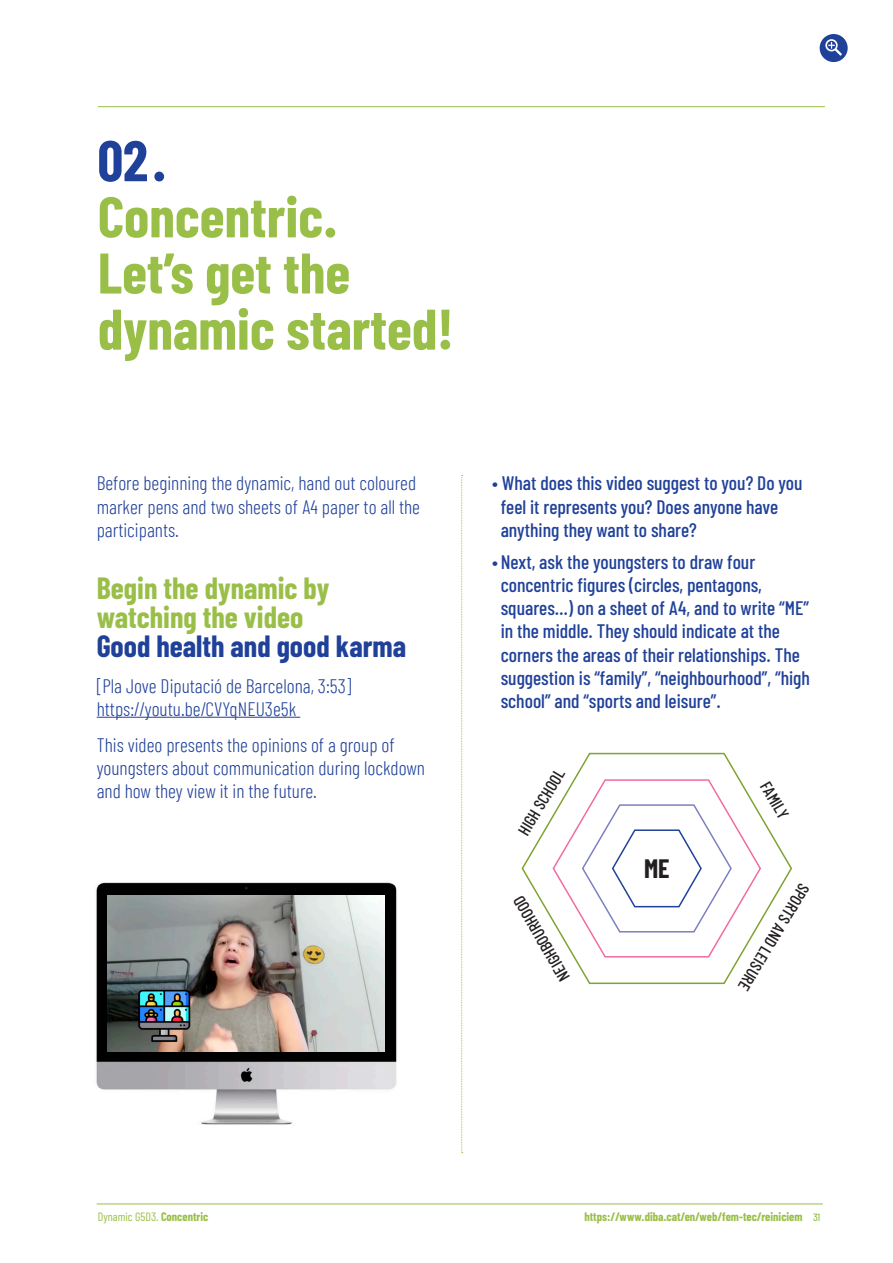
<style>
.page{position:relative;width:893px;height:1263px;background:#fff}
.page>*{position:absolute;margin:0;border:0;box-sizing:border-box;transform-origin:0 0}
.titol_gran{font:700 57.15px/56.1px "Barlow Condensed";color:#99bf48}
.titol_gran-2{font:700 57.15px "Barlow Condensed";color:#20419a}
.SUBTITULOS{font:700 30px/28.5px "Barlow Condensed";color:#99bf48}
.SUBTITULOS-2{font:700 30px "Barlow Condensed";color:#20419a}
.PUNTS{font:700 25.95px "Barlow Condensed";color:#231f20}
.PUNTS-2{font:500 19.5px/23.2px "Barlow Condensed";color:#20419a}
.text_seguit{font:300 19.5px/23.2px "Barlow Condensed";color:#20419a}
.PUNTS-3{font:500 16.5px "Barlow Condensed";color:#231f20}
.t1{font:700 12px "Barlow Condensed";color:#99bf48}
.t2{font:12px "Barlow Condensed";color:#99bf48}
.s1{font-weight:700}
.s2{font-weight:500;font-size:10.5px}
</style>
<div class="page">
<div style="left:820px;top:34px;width:28px;height:28px;background:#20419a;border-radius:50%"></div>
<svg style="left:825px;top:39px;width:17px;height:17px"></svg>
<hr style="left:97px;top:1203px;width:726px;height:1px;background:#99bf48">
<hr style="left:98px;top:106px;width:727px;height:1px;background:#99bf48">
<svg style="left:461px;top:475px;width:2px;height:678px"></svg>
<hr style="left:97px;top:717px;width:203px;height:1px;background:#20419a">
<img style="left:96px;top:882px;width:301px;height:243px">
<img style="left:108px;top:895px;width:277px;height:156px">
<svg style="left:521px;top:752px;width:271px;height:233px"></svg>
<p class="titol_gran-2" style="left:98px;top:125px;width:71px">02.</p>
<p class="titol_gran" style="left:98px;top:187px;width:357px">Concentric.<br>Let’s get the dynamic started!</p>
<p class="text_seguit" style="left:97px;top:473px;width:325px">Before beginning the dynamic, hand out coloured marker pens and two sheets of A4 paper to all the participants.</p>
<p class="SUBTITULOS" style="left:97px;top:574px;width:234px">Begin the dynamic by watching the video</p>
<p class="SUBTITULOS-2" style="left:97px;top:627px;width:311px">Good health and good karma</p>
<p class="text_seguit" style="left:97px;top:675px;width:256px">[Pla Jove Diputació de Barcelona, 3:53] https://youtu.be/CVYqNEU3e5k</p>
<p class="text_seguit" style="left:97px;top:734px;width:330px">This video presents the opinions of a group of youngsters about communication during lockdown and how they view it in the future.</p>
<p class="PUNTS-2" style="left:501px;top:471px;width:303px;text-indent:-9px">• What does this video suggest to you? Do you feel it represents you? Does anyone have anything they want to share?</p>
<p class="PUNTS-2" style="left:501px;top:549px;width:311px;text-indent:-9px">• Next, ask the youngsters to draw four concentric figures (circles, pentagons, squares…) on a sheet of A4, and to write “ME” in the middle. They should indicate at the corners the areas of their relationships. The suggestion is “family”, “neighbourhood”, “high school” and “sports and leisure”.</p>
<p class="PUNTS-3" style="left:513px;top:829px;width:76px;rotate:-59deg">HIGH SCHOOL</p>
<p class="PUNTS-3" style="left:556px;top:985px;width:97px;rotate:-120deg">NEIGHBOURHOOD</p>
<p class="PUNTS" style="left:644px;top:853px;width:27px">ME</p>
<p class="PUNTS-3" style="left:773px;top:777px;width:41px;rotate:60deg">FAMILY</p>
<p class="PUNTS-3" style="left:814px;top:890px;width:123px;rotate:121deg">SPORTS AND LEISURE</p>
<p class="t2" style="left:98px;top:1209px;width:112px">Dynamic G5D3. <span class="s1">Concentric</span></p>
<p class="t1" style="left:584px;top:1209px;width:237px">https://www.diba.cat/en/web/fem-tec/reiniciem <span class="s2">31</span></p>
</div>
